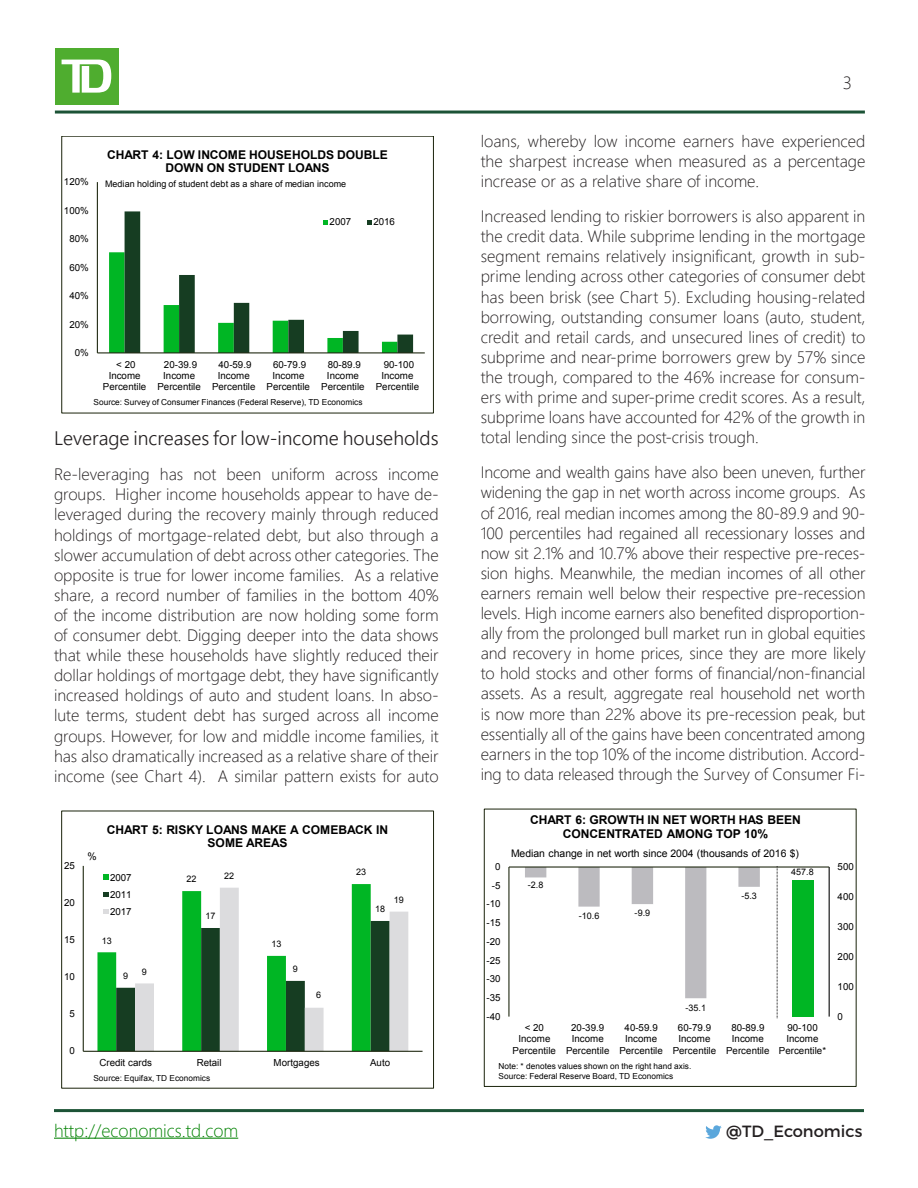
<style>
.page{position:relative;width:918px;height:1188px;background:#fff}
.page>*{position:absolute;margin:0;border:0;box-sizing:border-box;transform-origin:0 0}
.Subtitle{font:19.5px "Webly Sleek UI Semilight";color:#231f20}
.t1{font:18px "Webly Sleek UI Light";color:#038203}
.t2{font:18px "Webly Sleek UI Light";color:#231f20}
.Paragraph{font:16.5px/20.1px "Webly Sleek UI Light";color:#231f20;text-align:justify}
.t3{font:16.2px "Montserrat";color:#231f20}
.t4{font:700 12px/13.6px "Arial";letter-spacing:-.005em;color:#000;text-align:center}
.t5{font:10.5px "Arial";letter-spacing:-.005em;color:#000}
.t6{font:9.75px/11.2px "Arial";color:#000;text-align:center}
.t7{font:9px "Arial";letter-spacing:.005em;color:#000}
.t8{font:8.25px/9.6px "Arial";letter-spacing:.005em;color:#000}
</style>
<div class="page">
<hr style="left:55px;top:111px;width:810px;height:3px;background:#1c5336">
<div style="left:55px;top:48px;width:63px;height:57px;background:#4fad2f"></div>
<svg style="left:62px;top:60px;width:49px;height:33px"></svg>
<svg style="left:705px;top:1125px;width:17px;height:14px"></svg>
<hr style="left:54px;top:1138px;width:184px;height:1px;background:#038203">
<hr style="left:54px;top:1109px;width:810px;height:3px;background:#1c5336">
<svg style="left:525px;top:868px;width:235px;height:130px"></svg>
<div style="left:792px;top:880px;width:21px;height:137px;background:#00b624"></div>
<hr style="left:829px;top:867px;width:1px;height:150px;background:#000">
<hr style="left:508px;top:867px;width:1px;height:150px;background:#1a230b">
<hr style="left:509px;top:866px;width:320px;height:2px;background:#1a230b">
<div style="left:484px;top:809px;width:372px;height:278px;border:1px solid #1a230b"></div>
<svg style="left:777px;top:866px;width:1px;height:152px"></svg>
<hr style="left:97px;top:182px;width:1px;height:171px;background:#1a230b">
<hr style="left:97px;top:352px;width:328px;height:1px;background:#1a230b">
<svg style="left:109px;top:211px;width:304px;height:142px"></svg>
<svg style="left:97px;top:884px;width:274px;height:167px"></svg>
<svg style="left:116px;top:921px;width:19px;height:130px"></svg>
<svg style="left:135px;top:888px;width:273px;height:163px"></svg>
<hr style="left:83px;top:866px;width:1px;height:185px;background:#1a230b">
<hr style="left:83px;top:1051px;width:340px;height:1px;background:#1a230b">
<svg style="left:103px;top:875px;width:5px;height:5px"></svg>
<svg style="left:103px;top:892px;width:5px;height:5px"></svg>
<svg style="left:103px;top:909px;width:5px;height:5px"></svg>
<div style="left:61px;top:811px;width:373px;height:277px;border:1px solid #1a230b"></div>
<p class="t6" style="left:64px;top:176px;width:26px">120%</p>
<p class="t6" style="left:64px;top:205px;width:26px">100%</p>
<p class="t6" style="left:69px;top:233px;width:21px">80%</p>
<p class="t6" style="left:69px;top:262px;width:21px">60%</p>
<p class="t6" style="left:69px;top:290px;width:21px">40%</p>
<p class="t6" style="left:69px;top:319px;width:21px">20%</p>
<p class="t6" style="left:75px;top:347px;width:16px">0%</p>
<p class="t4" style="left:107px;top:148px;width:282px">CHART 4: LOW INCOME HOUSEHOLDS DOUBLE<br>DOWN ON STUDENT LOANS</p>
<p class="t7" style="left:105px;top:178px;width:242px">Median holding of student debt as a share of median income</p>
<p class="t6" style="left:330px;top:216px;width:23px">2007</p>
<p class="t6" style="left:373px;top:216px;width:23px">2016</p>
<p class="t6" style="left:103px;top:359px;width:45px">&lt; 20<br>Income<br>Percentile</p>
<p class="t6" style="left:157px;top:359px;width:45px">20-39.9<br>Income<br>Percentile</p>
<p class="t6" style="left:212px;top:359px;width:45px">40-59.9<br>Income<br>Percentile</p>
<p class="t6" style="left:267px;top:359px;width:45px">60-79.9<br>Income<br>Percentile</p>
<p class="t6" style="left:321px;top:359px;width:45px">80-89.9<br>Income<br>Percentile</p>
<p class="t6" style="left:376px;top:359px;width:45px">90-100<br>Income<br>Percentile</p>
<p class="t8" style="left:93px;top:397px;width:271px">Source: Survey of Consumer Finances (Federal Reserve), TD Economics</p>
<p class="Subtitle" style="left:54px;top:424px;width:386px">Leverage increases for low-income households</p>
<p class="Paragraph" style="left:54px;top:464px;width:386px">Re-leveraging has not been uniform across income groups. Higher income households appear to have de&shy;leveraged during the recovery mainly through reduced holdings of mortgage-related debt, but also through a slower accumulation of debt across other categories. The opposite is true for lower income families. As a relative share, a record number of families in the bottom 40% of the income distribution are now holding some form of consumer debt. Digging deeper into the data shows that while these households have slightly reduced their dollar holdings of mortgage debt, they have significantly increased holdings of auto and student loans. In abso&shy;lute terms, student debt has surged across all income groups. However, for low and middle income families, it has also dramatically increased as a relative share of their income (see Chart 4). A similar pattern exists for auto</p>
<p class="t6" style="left:64px;top:860px;width:12px">25</p>
<p class="t6" style="left:64px;top:897px;width:12px">20</p>
<p class="t6" style="left:64px;top:934px;width:12px">15</p>
<p class="t6" style="left:64px;top:971px;width:12px">10</p>
<p class="t6" style="left:69px;top:1008px;width:7px">5</p>
<p class="t6" style="left:69px;top:1046px;width:7px">0</p>
<p class="t5" style="left:87px;top:849px;width:11px">%</p>
<p class="t4" style="left:107px;top:823px;width:283px">CHART 5: RISKY LOANS MAKE A COMEBACK IN<br>SOME AREAS</p>
<p class="t6" style="left:110px;top:869px;width:23px;line-height:17.2px;text-align:justify">2007<br>2011<br>2017</p>
<p class="t7" style="left:356px;top:866px;width:12px">23</p>
<p class="t7" style="left:224px;top:870px;width:12px">22</p>
<p class="t7" style="left:187px;top:873px;width:12px">22</p>
<p class="t7" style="left:394px;top:894px;width:12px">19</p>
<p class="t7" style="left:375px;top:903px;width:12px">18</p>
<p class="t7" style="left:205px;top:910px;width:12px">17</p>
<p class="t7" style="left:102px;top:935px;width:12px">13</p>
<p class="t7" style="left:123px;top:970px;width:7px">9</p>
<p class="t7" style="left:142px;top:966px;width:7px">9</p>
<p class="t7" style="left:271px;top:938px;width:12px">13</p>
<p class="t7" style="left:293px;top:963px;width:7px">9</p>
<p class="t7" style="left:316px;top:989px;width:7px">6</p>
<p class="t6" style="left:99px;top:1057px;width:54px">Credit cards</p>
<p class="t6" style="left:197px;top:1057px;width:26px">Retail</p>
<p class="t6" style="left:274px;top:1057px;width:48px">Mortgages</p>
<p class="t6" style="left:370px;top:1057px;width:21px">Auto</p>
<p class="t8" style="left:93px;top:1073px;width:118px">Source: Equifax, TD Economics</p>
<p class="t2" style="left:843px;top:69px;width:11px">3</p>
<p class="Paragraph" style="left:481px;top:130px;width:386px">loans, whereby low income earners have experienced the sharpest increase when measured as a percentage increase or as a relative share of income.</p>
<p class="Paragraph" style="left:481px;top:206px;width:386px">Increased lending to riskier borrowers is also apparent in the credit data. While subprime lending in the mortgage segment remains relatively insignificant, growth in sub&shy;prime lending across other categories of consumer debt has been brisk (see Chart 5). Excluding housing-related borrowing, outstanding consumer loans (auto, student, credit and retail cards, and unsecured lines of credit) to subprime and near-prime borrowers grew by 57% since the trough, compared to the 46% increase for consum&shy;ers with prime and super-prime credit scores. As a result, subprime loans have accounted for 42% of the growth in total lending since the post-crisis trough.</p>
<p class="Paragraph" style="left:481px;top:462px;width:386px">Income and wealth gains have also been uneven, further widening the gap in net worth across income groups. As of 2016, real median incomes among the 80-89.9 and 90- 100 percentiles had regained all recessionary losses and now sit 2.1% and 10.7% above their respective pre-reces&shy;sion highs. Meanwhile, the median incomes of all other earners remain well below their respective pre-recession levels. High income earners also benefited disproportion&shy;ally from the prolonged bull market run in global equities and recovery in home prices, since they are more likely to hold stocks and other forms of financial/non-financial assets. As a result, aggregate real household net worth is now more than 22% above its pre-recession peak, but essentially all of the gains have been concentrated among earners in the top 10% of the income distribution. Accord&shy;ing to data released through the Survey of Consumer Fi-</p>
<p class="t4" style="left:530px;top:813px;width:272px">CHART 6: GROWTH IN NET WORTH HAS BEEN<br>CONCENTRATED AMONG TOP 10%</p>
<p class="t6" style="left:495px;top:861px;width:7px">0</p>
<p class="t6" style="left:492px;top:880px;width:10px">-5</p>
<p class="t6" style="left:487px;top:899px;width:16px">-10</p>
<p class="t6" style="left:487px;top:917px;width:16px">-15</p>
<p class="t6" style="left:487px;top:936px;width:16px">-20</p>
<p class="t6" style="left:487px;top:955px;width:16px">-25</p>
<p class="t6" style="left:487px;top:973px;width:16px">-30</p>
<p class="t6" style="left:487px;top:992px;width:16px">-35</p>
<p class="t6" style="left:487px;top:1011px;width:16px">-40</p>
<p class="t5" style="left:511px;top:846px;width:289px">Median change in net worth since 2004 (thousands of 2016 $)</p>
<p class="t7" style="left:528px;top:879px;width:17px">-2.8</p>
<p class="t7" style="left:579px;top:910px;width:22px">-10.6</p>
<p class="t7" style="left:635px;top:907px;width:17px">-9.9</p>
<p class="t7" style="left:685px;top:1001px;width:22px">-35.1</p>
<p class="t7" style="left:741px;top:890px;width:17px">-5.3</p>
<p class="t7" style="left:791px;top:866px;width:24px">457.8</p>
<p class="t6" style="left:513px;top:1022px;width:45px">&lt; 20<br>Income<br>Percentile</p>
<p class="t6" style="left:566px;top:1022px;width:45px">20-39.9<br>Income<br>Percentile</p>
<p class="t6" style="left:619px;top:1022px;width:45px">40-59.9<br>Income<br>Percentile</p>
<p class="t6" style="left:673px;top:1022px;width:45px">60-79.9<br>Income<br>Percentile</p>
<p class="t6" style="left:726px;top:1022px;width:45px">80-89.9<br>Income<br>Percentile</p>
<p class="t6" style="left:779px;top:1022px;width:49px">90-100<br>Income<br>Percentile*</p>
<p class="t8" style="left:499px;top:1062px;width:194px">Note: * denotes values shown on the right hand axis.<br>Source: Federal Reserve Board, TD Economics</p>
<p class="t6" style="left:838px;top:861px;width:18px">500</p>
<p class="t6" style="left:838px;top:891px;width:18px">400</p>
<p class="t6" style="left:838px;top:921px;width:18px">300</p>
<p class="t6" style="left:838px;top:951px;width:18px">200</p>
<p class="t6" style="left:838px;top:981px;width:18px">100</p>
<p class="t6" style="left:838px;top:1011px;width:7px">0</p>
<p class="t1" style="left:54px;top:1117px;width:186px">http://economics.td.com</p>
<p class="t3" style="left:726px;top:1121px;width:138px">@TD_Economics</p>
</div>
